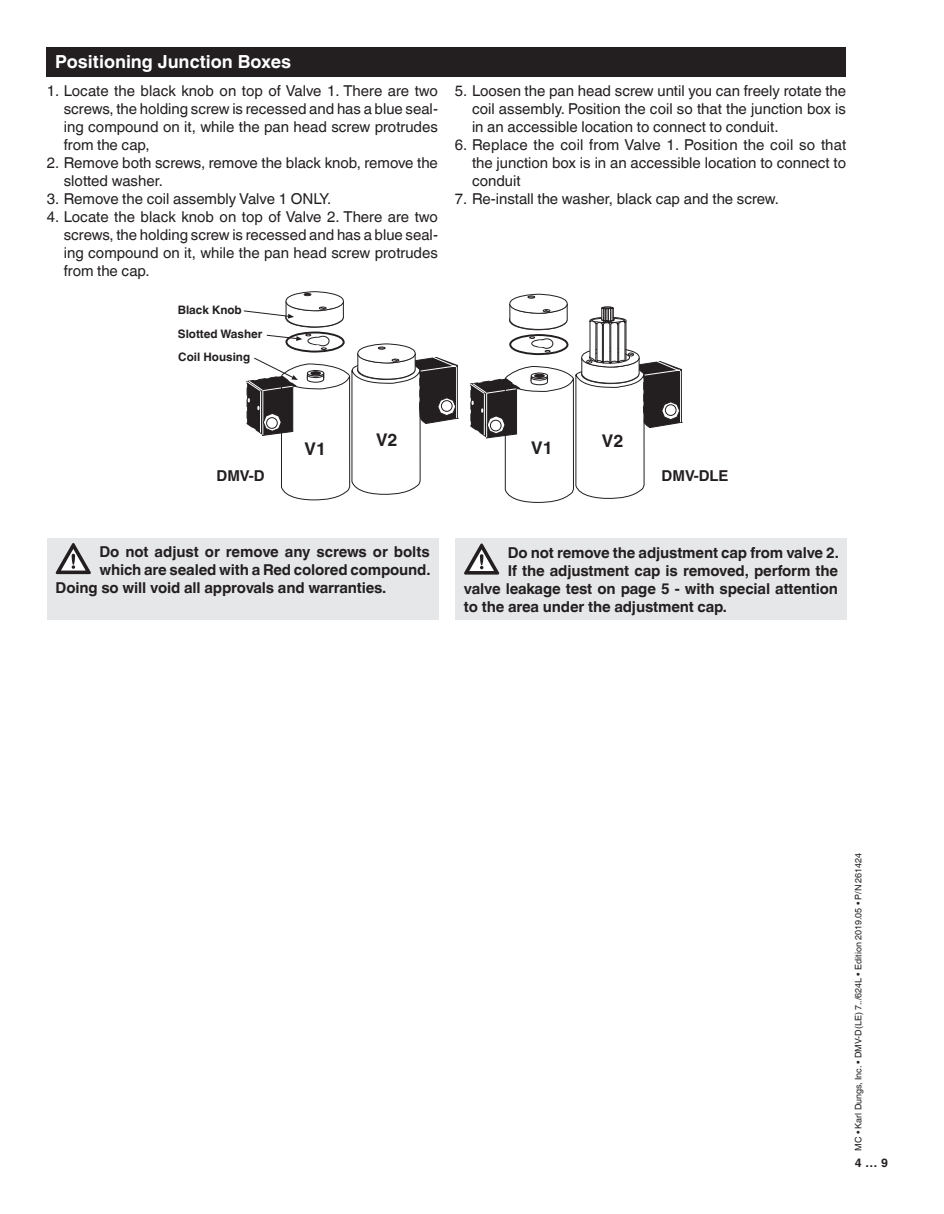
<style>
.page{position:relative;width:944px;height:1214px;background:#fff}
.page>*{position:absolute;margin:0;border:0;box-sizing:border-box;transform-origin:0 0}
.Überschrift_12_Pt_fe{font:700 18px "Helvetica World";color:#fff}
.t1{font:700 17.55px "Helvetica World";color:#231f20}
.t2{font:15px/18px "Helvetica World";color:#231f20;text-align:justify}
.t3{font:700 15px "Helvetica World";letter-spacing:-.01em;color:#231f20}
.t4{font:700 12px "Helvetica World";color:#231f20}
.t5{font:700 11.7px/23.4px "Helvetica World";color:#231f20}
.t6{font:9px "Helvetica World";color:#231f20}
</style>
<div class="page">
<div style="left:47px;top:538px;width:391px;height:81px;background:#e6e7e9"></div>
<svg style="left:56px;top:543px;width:35px;height:31px"></svg>
<div style="left:455px;top:538px;width:391px;height:82px;background:#e6e7e9"></div>
<svg style="left:464px;top:543px;width:35px;height:31px"></svg>
<div style="left:286px;top:291px;width:58px;height:20px;border:1px solid #231f20;border-radius:50%"></div>
<svg style="left:358px;top:344px;width:57px;height:19px"></svg>
<div style="left:357px;top:343px;width:58px;height:20px;border:1px solid #231f20;border-radius:50%"></div>
<svg style="left:357px;top:347px;width:95px;height:16px"></svg>
<svg style="left:243px;top:293px;width:102px;height:143px"></svg>
<div style="left:266px;top:417px;width:11px;height:11px;border:1px solid #231f20;border-radius:50%"></div>
<div style="left:510px;top:294px;width:57px;height:19px;background:#6a6768;border-radius:50%"></div>
<div style="left:509px;top:294px;width:58px;height:20px;border:1px solid #231f20;border-radius:50%"></div>
<svg style="left:509px;top:296px;width:174px;height:132px"></svg>
<svg style="left:280px;top:363px;width:365px;height:139px"></svg>
<div style="left:47px;top:47px;width:799px;height:30px;background:#231f20"></div>
<p class="Überschrift_12_Pt_fe" style="left:55px;top:51px;width:237px">Positioning Junction Boxes</p>
<p class="t2" style="left:64px;top:82px;width:376px;text-indent:-17px">1. Locate the black knob on top of Valve 1. There are two screws, the holding screw is recessed and has a blue seal&shy;ing compound on it, while the pan head screw protrudes from the cap,</p>
<p class="t2" style="left:64px;top:154px;width:375px;text-indent:-17px">2. Remove both screws, remove the black knob, remove the slotted washer.</p>
<p class="t2" style="left:47px;top:190px;width:286px">3. Remove the coil assembly Valve 1 ONLY.</p>
<p class="t2" style="left:64px;top:208px;width:376px;text-indent:-17px">4. Locate the black knob on top of Valve 2. There are two screws, the holding screw is recessed and has a blue seal&shy;ing compound on it, while the pan head screw protrudes from the cap.</p>
<p class="t5" style="left:178px;top:298px;width:86px">Black Knob<br>Slotted Washer<br>Coil Housing</p>
<p class="t2" style="left:472px;top:82px;width:375px;text-indent:-17px">5. Loosen the pan head screw until you can freely rotate the coil assembly. Position the coil so that the junction box is in an accessible location to connect to conduit.</p>
<p class="t2" style="left:472px;top:136px;width:376px;text-indent:-17px">6. Replace the coil from Valve 1. Position the coil so that the junction box is in an accessible location to connect to conduit</p>
<p class="t2" style="left:455px;top:190px;width:325px">7. Re-install the washer, black cap and the screw.</p>
<p class="t1" style="left:305px;top:439px;width:23px">V1</p>
<p class="t1" style="left:376px;top:430px;width:23px">V2</p>
<p class="t1" style="left:531px;top:438px;width:23px">V1</p>
<p class="t1" style="left:602px;top:430px;width:23px">V2</p>
<p class="t3" style="left:216px;top:467px;width:50px">DMV-D</p>
<p class="t3" style="left:661px;top:467px;width:69px">DMV-DLE</p>
<p class="t3" style="left:99px;top:543px;width:332px">Do not adjust or remove any screws or bolts</p>
<p class="t3" style="left:99px;top:561px;width:333px">which are sealed with a Red colored compound.</p>
<p class="t3" style="left:56px;top:579px;width:332px">Doing so will void all approvals and warranties.</p>
<p class="t3" style="left:507px;top:543px;width:333px">Do not remove the adjustment cap from valve 2.</p>
<p class="t3" style="left:507px;top:561px;width:332px">If the adjustment cap is removed, perform the</p>
<p class="t3" style="left:464px;top:579px;width:375px">valve leakage test on page 5 - with special attention</p>
<p class="t3" style="left:464px;top:597px;width:264px">to the area under the adjustment cap.</p>
<p class="t6" style="left:853px;top:1150px;width:299px;rotate:-90deg">MC • Karl Dungs, Inc. • DMV-D(LE) 7../624L • Edition 2019.05 • P/N 261424</p>
<p class="t4" style="left:854px;top:1156px;width:35px">4 … 9</p>
</div>
